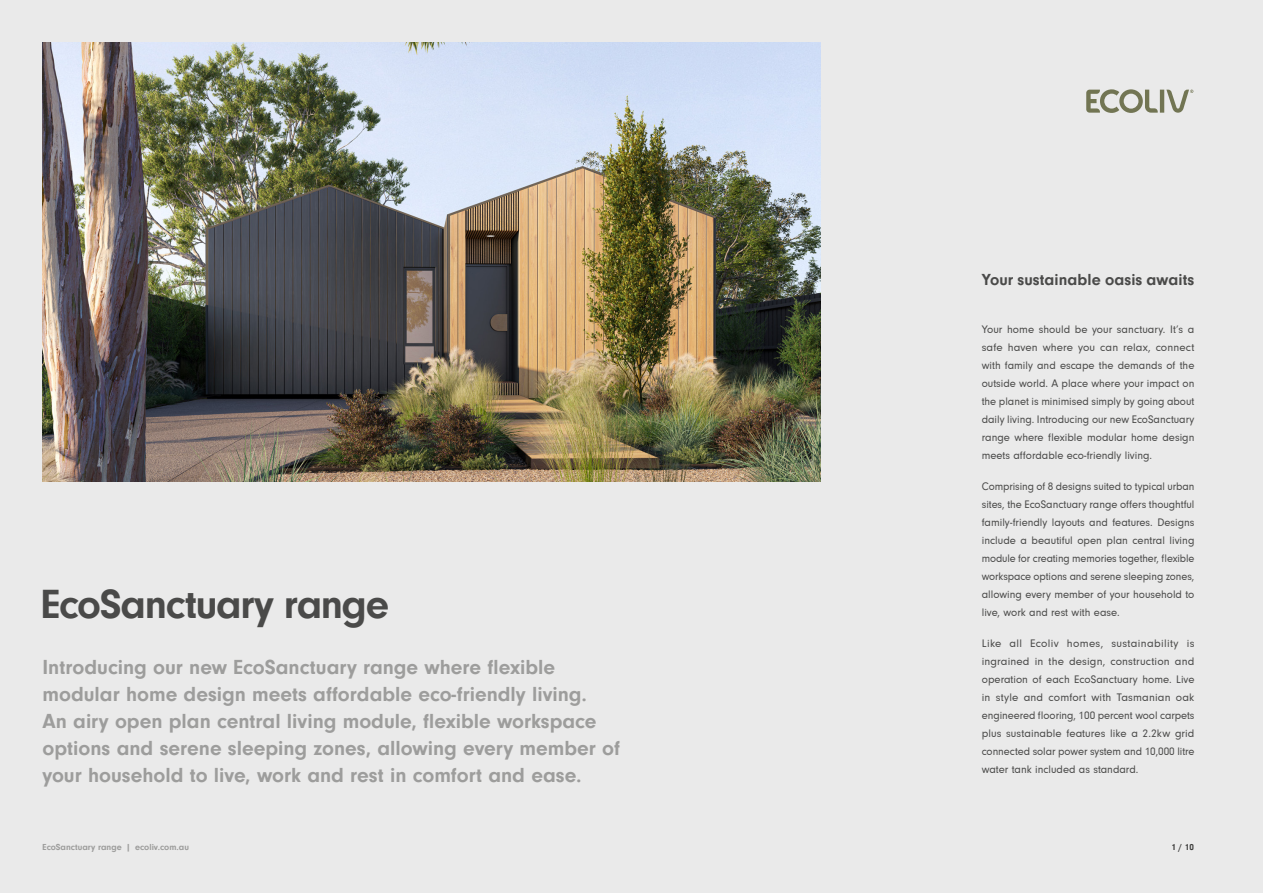
<style>
.page{position:relative;width:1263px;height:893px;background:#eaeaea}
.page>*{position:absolute;margin:0;border:0;box-sizing:border-box;transform-origin:0 0}
.t1{font:700 42px "Neuzeit Gro";letter-spacing:-.03em;color:#4a4a49}
.t2{font:700 21px/27px "Neuzeit Gro";color:#9d9d9c}
.t3{font:700 16.5px "Neuzeit Gro";letter-spacing:.005em;color:#4a4a49}
.t4{font:11.25px/18px "Neuzeit Gro";color:#4a4a49;text-align:justify}
.t5{font:700 9px "Neuzeit Gro";color:#9d9d9c}
.t6{font:700 9px "Neuzeit Gro";color:#3c3c3b}
</style>
<div class="page">
<svg style="left:1086px;top:89px;width:107px;height:24px"></svg>
<img style="left:42px;top:43px;width:779px;height:439px">
<h1 class="t1" style="left:41px;top:581px;width:350px">EcoSanctuary range</h1>
<p class="t2" style="left:43px;top:654px;width:579px">Introducing our new EcoSanctuary range where flexible modular home design meets affordable eco-friendly living.<br>An airy open plan central living module, flexible workspace options and serene sleeping zones, allowing every member of your household to live, work and rest in comfort and ease.</p>
<h3 class="t3" style="left:982px;top:271px;width:214px">Your sustainable oasis awaits</h3>
<p class="t4" style="left:982px;top:320px;width:214px">Your home should be your sanctuary. It’s a safe haven where you can relax, connect with family and escape the demands of the outside world. A place where your impact on the planet is minimised simply by going about daily living. Introducing our new EcoSanctuary range where flexible modular home design meets affordable eco-friendly living.</p>
<p class="t4" style="left:982px;top:477px;width:214px">Comprising of 8 designs suited to typical urban sites, the EcoSanctuary range offers thoughtful family-friendly layouts and features. Designs include a beautiful open plan central living module for creating memories together, flexible workspace options and serene sleeping zones, allowing every member of your household to live, work and rest with ease.</p>
<p class="t4" style="left:982px;top:634px;width:214px">Like all Ecoliv homes, sustainability is ingrained in the design, construction and operation of each EcoSanctuary home. Live in style and comfort with Tasmanian oak engineered flooring, 100 percent wool carpets plus sustainable features like a 2.2kw grid connected solar power system and 10,000 litre water tank included as standard.</p>
<p class="t5" style="left:43px;top:842px;width:148px">EcoSanctuary range | ecoliv.com.au</p>
<p class="t6" style="left:1171px;top:842px;width:24px">1 / 10</p>
</div>
